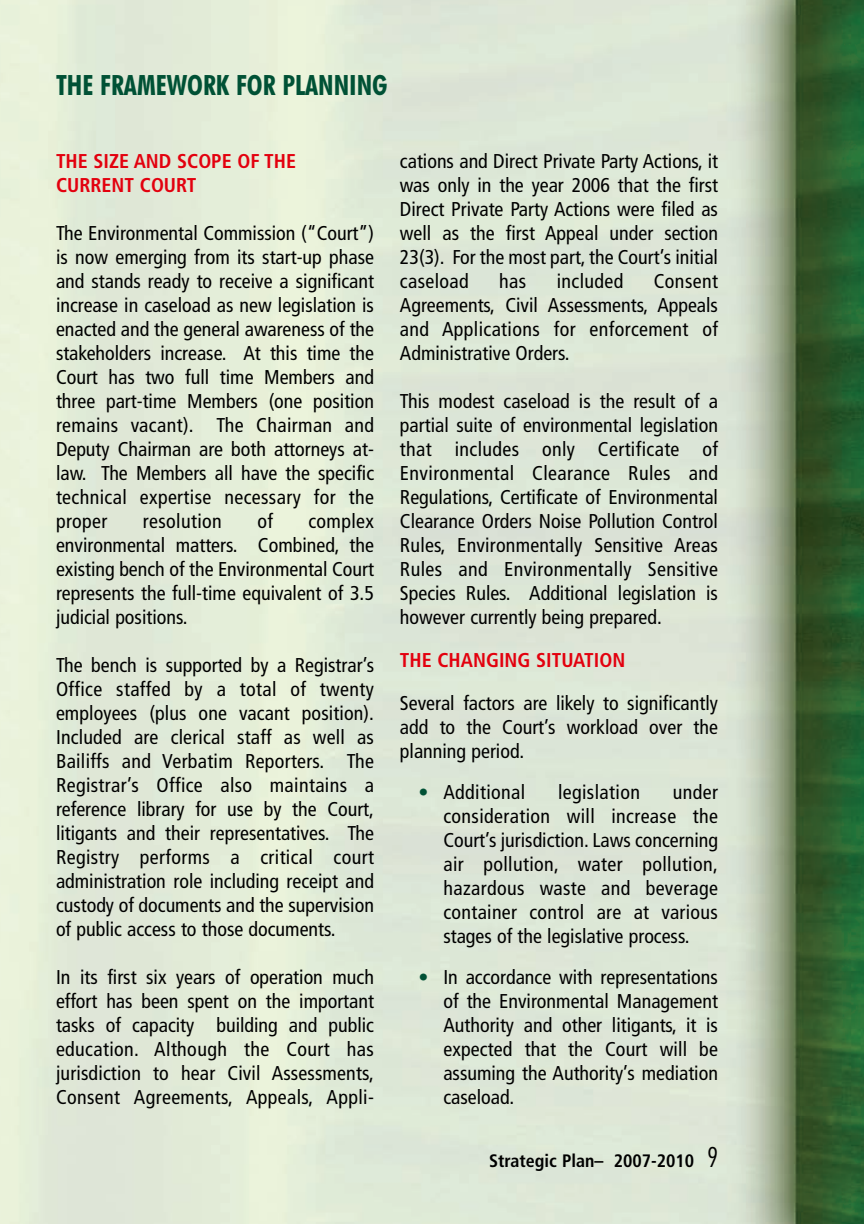
<style>
.page{position:relative;width:864px;height:1224px;background:#fff}
.page>*{position:absolute;margin:0;border:0;box-sizing:border-box;transform-origin:0 0}
.t1{font:700 condensed 28px "Futura BT";color:#005135}
.t2{font:condensed 20px/24px "Frutiger";color:#000;text-align:justify}
.t3{font:700 condensed 20px/24px "Frutiger";color:#e3000e}
.t4{font:condensed 20px "Frutiger";letter-spacing:.02em;color:#000}
.t5{font:700 condensed 18px "Frutiger";color:#000}
.s1{color:#005135}
.s2{font-family:"Futura BT";font-weight:300;font-size:28px}
</style>
<div class="page">
<img style="left:0;top:0;width:864px;height:1224px">
<h1 class="t1" style="left:56px;top:74px;width:333px">THE FRAMEWORK FOR PLANNING</h1>
<p class="t3" style="left:56px;top:151px;width:242px">THE SIZE AND SCOPE OF THE<br>CURRENT COURT</p>
<p class="t2" style="left:56px;top:223px;width:320px">The Environmental Commission (“Court”) is now emerging from its start-up phase and stands ready to receive a significant increase in caseload as new legislation is enacted and the general awareness of the stakeholders increase. At this time the Court has two full time Members and three part-time Members (one position remains vacant). The Chairman and Deputy Chairman are both attorneys at&shy;law. The Members all have the specific technical expertise necessary for the proper</p>
<p class="t4" style="left:143px;top:513px;width:80px">resolution</p>
<p class="t2" style="left:257px;top:511px;width:17px">of</p>
<p class="t2" style="left:56px;top:511px;width:320px;text-indent:252px">complex environmental matters. Combined, the existing bench of the Environmental Court represents the full-time equivalent of 3.5 judicial positions.</p>
<p class="t2" style="left:56px;top:655px;width:320px">The bench is supported by a Registrar’s Office staffed by a total of twenty employees (plus one vacant position).<br>Included are clerical staff as well as Bailiffs and Verbatim Reporters. The Registrar’s Office also maintains a reference library for use by the Court, litigants and their representatives. The Registry performs a critical court administration role including receipt and custody of documents and the supervision of public access to those documents.</p>
<p class="t2" style="left:56px;top:967px;width:320px">In its first six years of operation much effort has been spent on the important tasks of capacity building and public education. Although the Court has jurisdiction to hear Civil Assessments, Consent Agreements, Appeals, Appli-</p>
<p class="t2" style="left:400px;top:151px;width:320px">cations and Direct Private Party Actions, it was only in the year 2006 that the first Direct Private Party Actions were filed as well as the first Appeal under section 23(3). For the most part, the Court’s initial caseload</p>
<p class="t2" style="left:499px;top:271px;width:29px">has</p>
<p class="t4" style="left:557px;top:273px;width:68px">included</p>
<p class="t2" style="left:400px;top:271px;width:320px;text-indent:254px">Consent Agreements, Civil Assessments, Appeals and Applications for enforcement of Administrative Orders.</p>
<p class="t2" style="left:400px;top:391px;width:320px">This modest caseload is the result of a partial suite of environmental legislation that includes only Certificate of Environmental Clearance Rules and Regulations, Certificate of Environmental Clearance Orders Noise Pollution Control Rules, Environmentally Sensitive Areas Rules and Environmentally Sensitive Species Rules. Additional legislation is however currently being prepared.</p>
<p class="t3" style="left:400px;top:650px;width:227px">THE CHANGING SITUATION</p>
<p class="t2" style="left:400px;top:692px;width:320px">Several factors are likely to significantly add to the Court’s workload over the planning period.</p>
<p class="t4" style="left:418px;top:784px;width:108px"><span class="s1">•</span> Additional</p>
<p class="t4" style="left:558px;top:784px;width:83px">legislation</p>
<p class="t2" style="left:443px;top:782px;width:276px;text-indent:229px">under consideration will increase the Court’s jurisdiction. Laws concerning air pollution, water pollution, hazardous waste and beverage container control are at various stages of the legislative process.</p>
<p class="t2" style="left:443px;top:967px;width:276px;text-indent:-25px"><span class="s1">•</span> In accordance with representations of the Environmental Management Authority and other litigants, it is expected that the Court will be assuming the Authority’s mediation caseload.</p>
<p class="t5" style="left:489px;top:1154px;width:230px">Strategic Plan– 2007-2010 <span class="s2">9</span></p>
</div>
